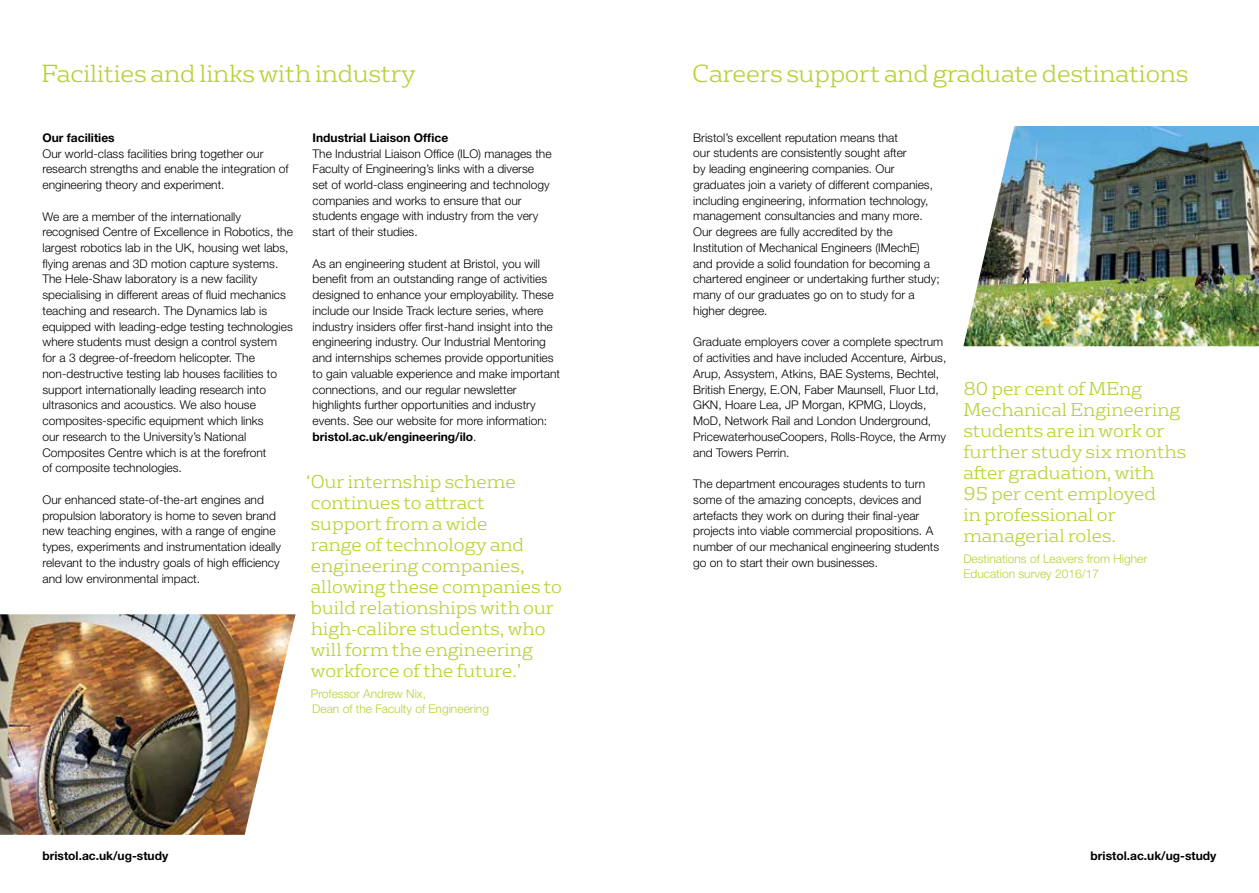
<style>
.page{position:relative;width:1259px;height:893px;background:#fff}
.page>*{position:absolute;margin:0;border:0;box-sizing:border-box;transform-origin:0 0}
.t1{font:300 24px "FS Rufus";letter-spacing:-.01em;color:#b5d334}
.t2{font:300 18px/21px "FS Rufus";color:#b5d334}
.t3{font:300 12px/15.8px "Helvetica Neue";color:#000}
.t4{font:300 12px/15px "Helvetica Neue";color:#b5d334}
.t5{font:700 12px "Helvetica Neue";color:#000}
.s1{font-weight:700}
</style>
<div class="page">
<img style="left:0;top:614px;width:296px;height:221px">
<img style="left:963px;top:126px;width:296px;height:220px">
<h1 class="t1" style="left:41px;top:54px;width:376px">Facilities and links with industry</h1>
<p class="t5" style="left:43px;top:130px;width:74px">Our facilities</p>
<p class="t3" style="left:43px;top:145px;width:248px">Our world-class facilities bring together our research strengths and enable the integration of engineering theory and experiment.</p>
<p class="t3" style="left:43px;top:208px;width:252px">We are a member of the internationally recognised Centre of Excellence in Robotics, the largest robotics lab in the UK, housing wet labs, flying arenas and 3D motion capture systems.<br>The Hele-Shaw laboratory is a new facility specialising in different areas of fluid mechanics teaching and research. The Dynamics lab is equipped with leading-edge testing technologies where students must design a control system for a 3 degree-of-freedom helicopter. The non-destructive testing lab houses facilities to support internationally leading research into ultrasonics and acoustics. We also house composites-specific equipment which links<br>our research to the University’s National Composites Centre which is at the forefront<br>of composite technologies.</p>
<p class="t3" style="left:43px;top:491px;width:240px">Our enhanced state-of-the-art engines and propulsion laboratory is home to seven brand new teaching engines, with a range of engine types, experiments and instrumentation ideally relevant to the industry goals of high efficiency and low environmental impact.</p>
<p class="t5" style="left:313px;top:130px;width:137px">Industrial Liaison Office</p>
<p class="t3" style="left:313px;top:145px;width:240px">The Industrial Liaison Office (ILO) manages the Faculty of Engineering’s links with a diverse set of world-class engineering and technology companies and works to ensure that our students engage with industry from the very start of their studies.</p>
<p class="t3" style="left:313px;top:255px;width:249px">As an engineering student at Bristol, you will benefit from an outstanding range of activities designed to enhance your employability. These include our Inside Track lecture series, where industry insiders offer first-hand insight into the engineering industry. Our Industrial Mentoring and internships schemes provide opportunities to gain valuable experience and make important connections, and our regular newsletter highlights further opportunities and industry events. See our website for more information: <span class="s1">bristol.ac.uk/engineering/ilo</span>.</p>
<p class="t2" style="left:306px;top:470px;width:257px">‘Our internship scheme continues to attract<br>support from a wide<br>range of technology and engineering companies, allowing these companies to build relationships with our high-calibre students, who will form the engineering workforce of the future.’</p>
<p class="t4" style="left:311px;top:686px;width:180px">Professor Andrew Nix,<br>Dean of the Faculty of Engineering</p>
<h1 class="t1" style="left:692px;top:54px;width:498px">Careers support and graduate destinations</h1>
<p class="t3" style="left:693px;top:129px;width:248px">Bristol’s excellent reputation means that<br>our students are consistently sought after<br>by leading engineering companies. Our graduates join a variety of different companies, including engineering, information technology, management consultancies and many more.<br>Our degrees are fully accredited by the Institution of Mechanical Engineers (IMechE) and provide a solid foundation for becoming a chartered engineer or undertaking further study; many of our graduates go on to study for a higher degree.</p>
<p class="t3" style="left:693px;top:334px;width:254px">Graduate employers cover a complete spectrum of activities and have included Accenture, Airbus, Arup, Assystem, Atkins, BAE Systems, Bechtel, British Energy, E.ON, Faber Maunsell, Fluor Ltd, GKN, Hoare Lea, JP Morgan, KPMG, Lloyds, MoD, Network Rail and London Underground, PricewaterhouseCoopers, Rolls-Royce, the Army and Towers Perrin.</p>
<p class="t3" style="left:693px;top:476px;width:247px">The department encourages students to turn some of the amazing concepts, devices and artefacts they work on during their final-year projects into viable commercial propositions. A number of our mechanical engineering students go on to start their own businesses.</p>
<h2 class="t2" style="left:963px;top:376px;width:224px">80 per cent of MEng<br>Mechanical Engineering students are in work or further study six months after graduation, with<br>95 per cent employed<br>in professional or managerial roles.</h2>
<p class="t4" style="left:963px;top:551px;width:185px">Destinations of Leavers from Higher<br>Education survey 2016/17</p>
<p class="t5" style="left:43px;top:848px;width:127px">bristol.ac.uk/ug-study</p>
<p class="t5" style="left:1090px;top:848px;width:127px">bristol.ac.uk/ug-study</p>
</div>
